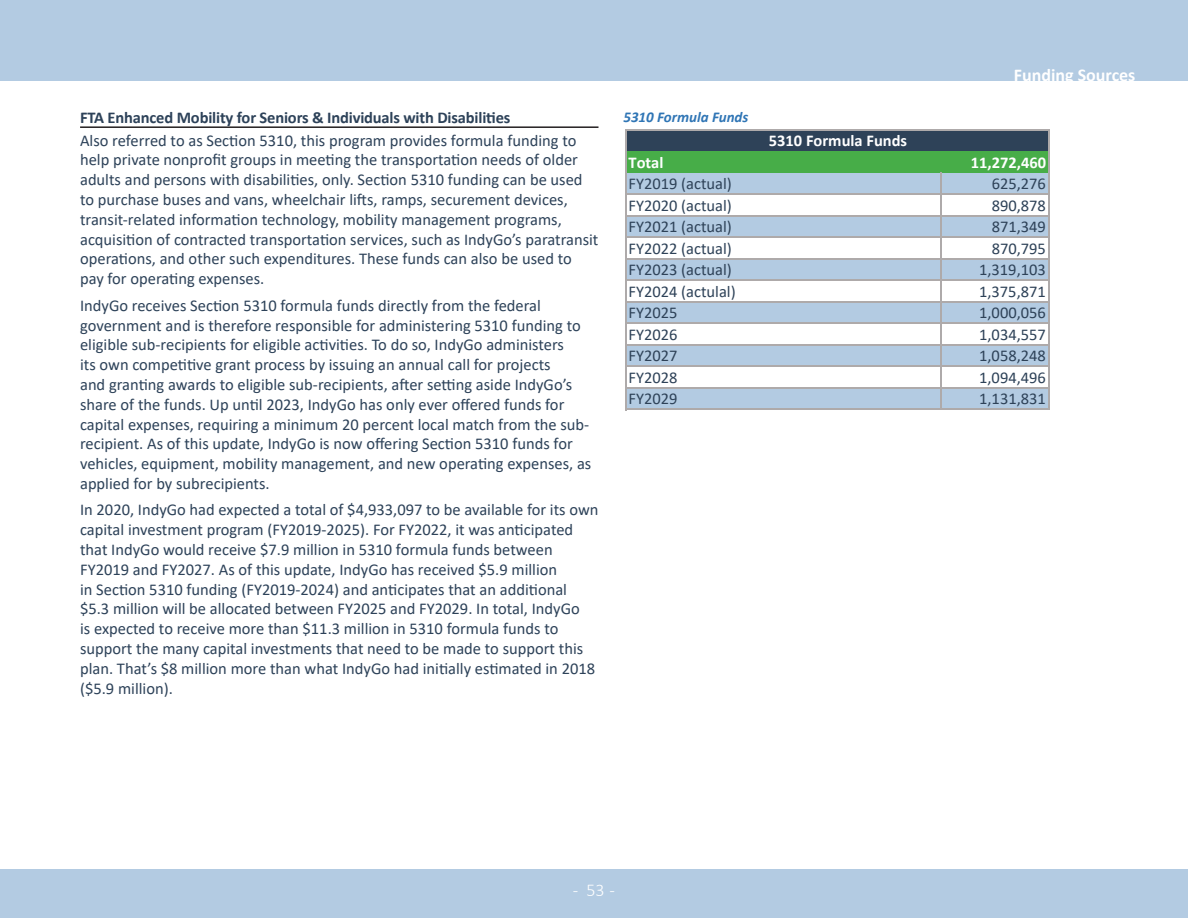
<style>
.page{position:relative;width:1188px;height:918px;background:#fff}
.page>*{position:absolute;margin:0;border:0;box-sizing:border-box;transform-origin:0 0}
.t1{font:700 18px "Calibri";color:#fff}
.t2{font:300 18px "Calibri";color:#fff}
.t3{font:16.5px/19.8px "Calibri";color:#2d4259}
.t4{font:16.5px "Calibri";color:#2e4258}
.Heading_3{font:700 16.5px "Calibri";letter-spacing:-.01em;color:#2d4259}
.t5{font:700 16.5px "Calibri";color:#fff}
.Table_Graph_Caption{font:italic 700 15px "Calibri";color:#2f75b5}
</style>
<div class="page">
<div style="left:0;top:0;width:1188px;height:81px;background:#b3cbe2"></div>
<div style="left:0;top:869px;width:1188px;height:49px;background:#b3cbe2"></div>
<hr style="left:80px;top:126px;width:518px;height:2px;background:#231f20">
<div style="left:626px;top:130px;width:423px;height:21px;background:#2e4258"></div>
<div style="left:626px;top:151px;width:423px;height:22px;background:#47ad48"></div>
<div style="left:626px;top:173px;width:423px;height:21px;background:#b3cbe2"></div>
<div style="left:626px;top:216px;width:423px;height:21px;background:#b3cbe2"></div>
<div style="left:626px;top:259px;width:423px;height:21px;background:#b3cbe2"></div>
<div style="left:626px;top:302px;width:423px;height:21px;background:#b3cbe2"></div>
<div style="left:626px;top:345px;width:423px;height:21px;background:#b3cbe2"></div>
<div style="left:626px;top:388px;width:423px;height:21px;background:#b3cbe2"></div>
<hr style="left:625px;top:129px;width:1px;height:281px;background:#aeaaaa">
<hr style="left:1048px;top:130px;width:2px;height:280px;background:#aeaaaa">
<hr style="left:941px;top:173px;width:1px;height:237px;background:#aeaaaa">
<hr style="left:626px;top:129px;width:424px;height:1px;background:#aeaaaa">
<hr style="left:626px;top:194px;width:424px;height:1px;background:#aeaaaa">
<hr style="left:626px;top:215px;width:424px;height:1px;background:#aeaaaa">
<hr style="left:626px;top:237px;width:424px;height:1px;background:#aeaaaa">
<hr style="left:626px;top:258px;width:424px;height:1px;background:#aeaaaa">
<hr style="left:626px;top:280px;width:424px;height:1px;background:#aeaaaa">
<hr style="left:626px;top:301px;width:424px;height:2px;background:#aeaaaa">
<hr style="left:626px;top:323px;width:424px;height:1px;background:#aeaaaa">
<hr style="left:626px;top:344px;width:424px;height:2px;background:#aeaaaa">
<hr style="left:626px;top:366px;width:424px;height:1px;background:#aeaaaa">
<hr style="left:626px;top:387px;width:424px;height:2px;background:#aeaaaa">
<hr style="left:626px;top:409px;width:424px;height:1px;background:#aeaaaa">
<p class="Heading_3" style="left:80px;top:106px;width:432px">FTA Enhanced Mobility for Seniors &amp; Individuals with Disabilities</p>
<p class="t3" style="left:80px;top:130px;width:520px">Also referred to as Section 5310, this program provides formula funding to help private nonprofit groups in meeting the transportation needs of older adults and persons with disabilities, only. Section 5310 funding can be used to purchase buses and vans, wheelchair lifts, ramps, securement devices, transit-related information technology, mobility management programs, acquisition of contracted transportation services, such as IndyGo’s paratransit operations, and other such expenditures. These funds can also be used to pay for operating expenses.</p>
<p class="t3" style="left:80px;top:295px;width:513px">IndyGo receives Section 5310 formula funds directly from the federal government and is therefore responsible for administering 5310 funding to eligible sub-recipients for eligible activities. To do so, IndyGo administers<br>its own competitive grant process by issuing an annual call for projects<br>and granting awards to eligible sub-recipients, after setting aside IndyGo’s share of the funds. Up until 2023, IndyGo has only ever offered funds for capital expenses, requiring a minimum 20 percent local match from the sub&shy;recipient. As of this update, IndyGo is now offering Section 5310 funds for vehicles, equipment, mobility management, and new operating expenses, as applied for by subrecipients.</p>
<p class="t3" style="left:80px;top:500px;width:520px">In 2020, IndyGo had expected a total of $4,933,097 to be available for its own capital investment program (FY2019-2025). For FY2022, it was anticipated that IndyGo would receive $7.9 million in 5310 formula funds between FY2019 and FY2027. As of this update, IndyGo has received $5.9 million<br>in Section 5310 funding (FY2019-2024) and anticipates that an additional $5.3 million will be allocated between FY2025 and FY2029. In total, IndyGo<br>is expected to receive more than $11.3 million in 5310 formula funds to support the many capital investments that need to be made to support this plan. That’s $8 million more than what IndyGo had initially estimated in 2018 ($5.9 million).</p>
<p class="Table_Graph_Caption" style="left:623px;top:106px;width:126px">5310 Formula Funds</p>
<p class="t5" style="left:769px;top:129px;width:140px">5310 Formula Funds</p>
<p class="t1" style="left:1014px;top:62px;width:123px">Funding Sources</p>
<p class="t5" style="left:629px;top:150px;width:36px">Total</p>
<p class="t5" style="left:971px;top:150px;width:77px">11,272,460</p>
<p class="t4" style="left:629px;top:172px;width:105px">FY2019 (actual)</p>
<p class="t4" style="left:992px;top:172px;width:56px">625,276</p>
<p class="t4" style="left:629px;top:194px;width:105px">FY2020 (actual)</p>
<p class="t4" style="left:992px;top:194px;width:56px">890,878</p>
<p class="t4" style="left:629px;top:215px;width:105px">FY2021 (actual)</p>
<p class="t4" style="left:992px;top:215px;width:56px">871,349</p>
<p class="t4" style="left:629px;top:237px;width:105px">FY2022 (actual)</p>
<p class="t4" style="left:992px;top:237px;width:56px">870,795</p>
<p class="t4" style="left:629px;top:258px;width:105px">FY2023 (actual)</p>
<p class="t4" style="left:979px;top:258px;width:68px">1,319,103</p>
<p class="t4" style="left:629px;top:280px;width:109px">FY2024 (actulal)</p>
<p class="t4" style="left:979px;top:280px;width:68px">1,375,871</p>
<p class="t4" style="left:629px;top:301px;width:50px">FY2025</p>
<p class="t4" style="left:979px;top:301px;width:68px">1,000,056</p>
<p class="t4" style="left:629px;top:323px;width:50px">FY2026</p>
<p class="t4" style="left:979px;top:323px;width:68px">1,034,557</p>
<p class="t4" style="left:629px;top:344px;width:50px">FY2027</p>
<p class="t4" style="left:979px;top:344px;width:68px">1,058,248</p>
<p class="t4" style="left:629px;top:366px;width:50px">FY2028</p>
<p class="t4" style="left:979px;top:366px;width:68px">1,094,496</p>
<p class="t4" style="left:629px;top:387px;width:50px">FY2029</p>
<p class="t4" style="left:979px;top:387px;width:68px">1,131,831</p>
<p class="t2" style="left:573px;top:879px;width:44px">- 53 -</p>
</div>
